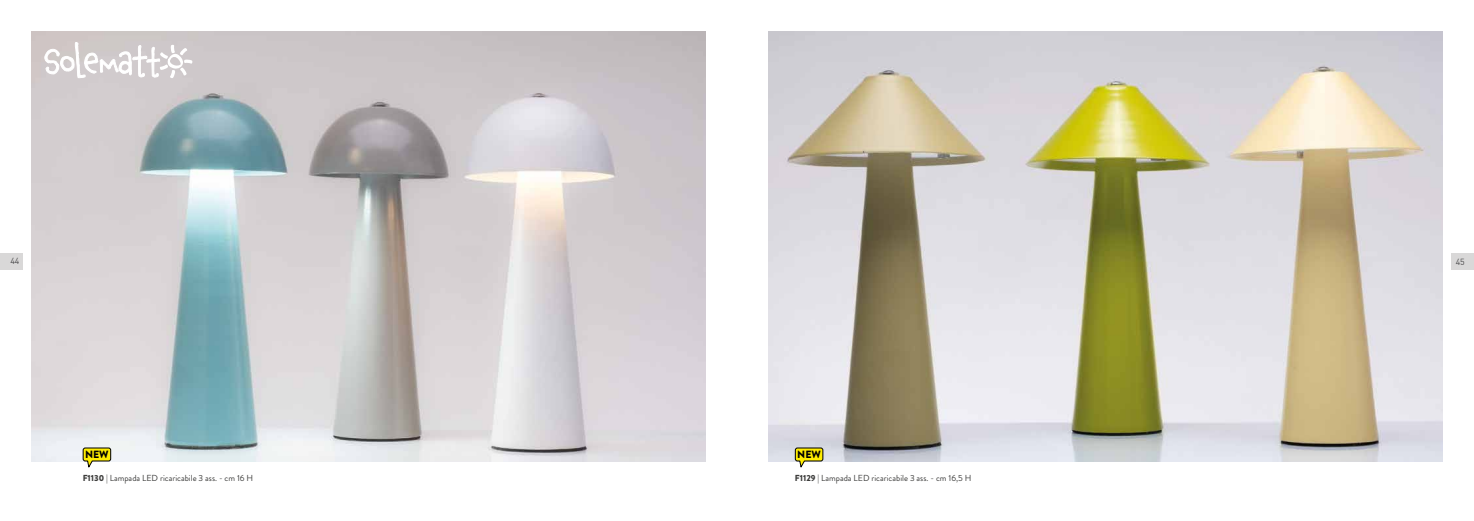
<style>
.page{position:relative;width:1474px;height:521px;background:#fff}
.page>*{position:absolute;margin:0;border:0;box-sizing:border-box;transform-origin:0 0}
.t1{font:900 10.5px "Brandon Grotesque";color:#000}
.t2{font:8.75px "Brandon Grotesque";color:#3c3c3b}
.t3{font:8.75px "DIN";color:#4d4d4e}
.t4{font:8.75px "DIN";color:#4d4d4e}
.s1{font-weight:900}
</style>
<div class="page">
<div style="left:1450px;top:253px;width:23px;height:17px;background:#d9d8d8"></div>
<div style="left:0;top:253px;width:23px;height:17px;background:#d9d8d8"></div>
<img style="left:32px;top:32px;width:673px;height:429px">
<svg style="left:82px;top:447px;width:30px;height:21px"></svg>
<svg style="left:44px;top:31px;width:149px;height:85px;background:#d3cfd0"></svg>
<img style="left:768px;top:32px;width:674px;height:429px">
<svg style="left:794px;top:447px;width:29px;height:21px"></svg>
<p class="t3" style="left:11px;top:255px;width:10px">44</p>
<p class="t4" style="left:1455px;top:256px;width:10px">45</p>
<p class="t1" style="left:85px;top:447px;width:25px">NEW</p>
<p class="t2" style="left:83px;top:472px;width:172px"><span class="s1">F1130</span> | Lampada LED ricaricabile 3 ass. - cm 16 H</p>
<p class="t1" style="left:797px;top:447px;width:25px">NEW</p>
<p class="t2" style="left:795px;top:472px;width:178px"><span class="s1">F1129</span> | Lampada LED ricaricabile 3 ass. - cm 16,5 H</p>
</div>
